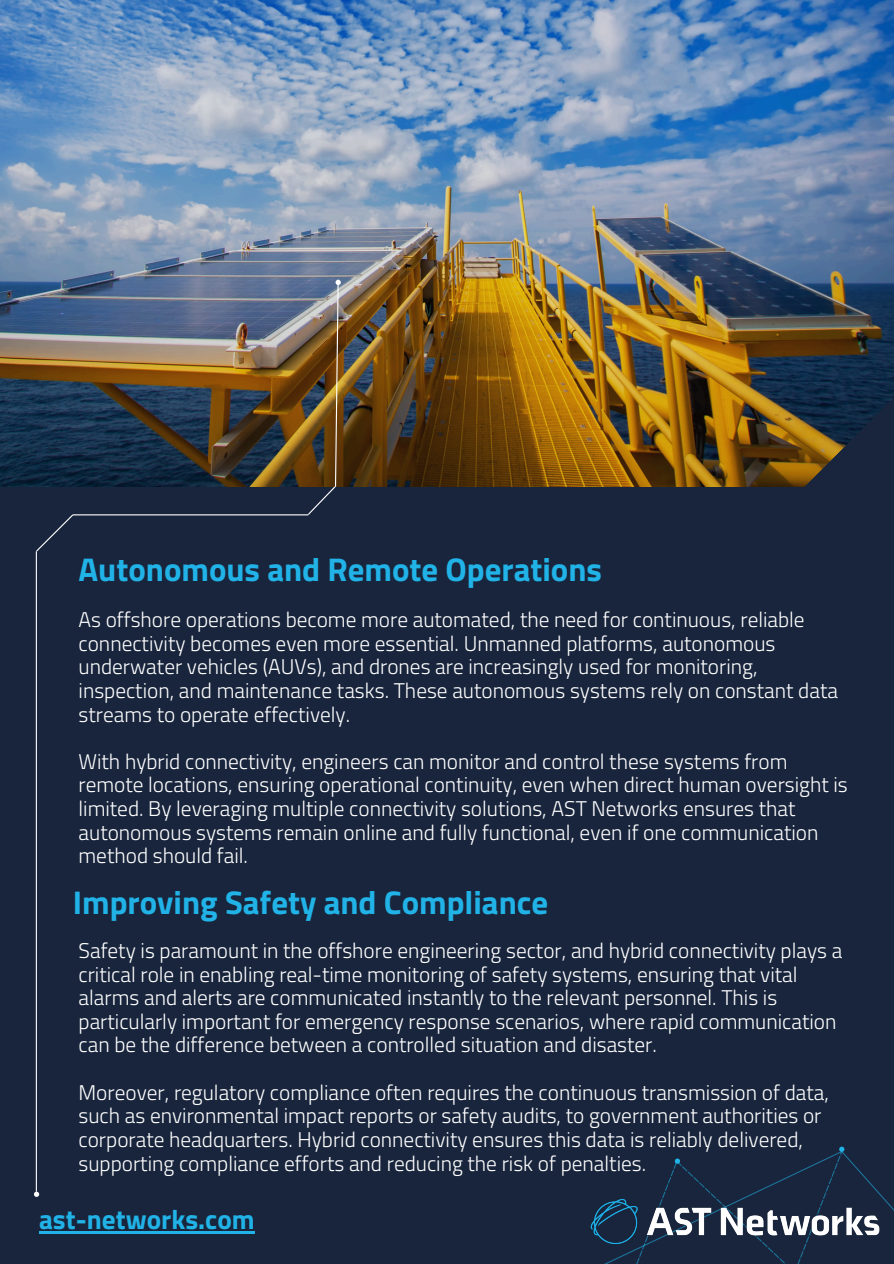
<style>
.page{position:relative;width:894px;height:1264px;background:#fff}
.page>*{position:absolute;margin:0;border:0;box-sizing:border-box;transform-origin:0 0}
.t1{font:700 32.85px "Titillium Web";color:#21b3e7}
.t2{font:700 27.3px "Titillium Web";color:#21b3e7}
.t3{font:300 21.3px/23.7px "Titillium Web";color:#fff}
</style>
<div class="page">
<div style="left:0;top:0;width:893px;height:1263px;background:#18253c"></div>
<img style="left:0;top:0;width:893px;height:487px">
<hr style="left:36px;top:551px;width:1px;height:640px;background:#fff">
<svg style="left:35px;top:514px;width:39px;height:38px"></svg>
<hr style="left:73px;top:514px;width:235px;height:1px;background:#fff">
<svg style="left:34px;top:1191px;width:5px;height:5px"></svg>
<img style="left:306px;top:279px;width:35px;height:237px">
<hr style="left:39px;top:1231px;width:216px;height:2px;background:#21b3e7">
<svg style="left:606px;top:1146px;width:287px;height:117px"></svg>
<svg style="left:804px;top:200px;width:89px;height:287px"></svg>
<img style="left:590px;top:1198px;width:289px;height:46px">
<p class="t1" style="left:78px;top:544px;width:525px">Autonomous and Remote Operations</p>
<h1 class="t3" style="left:78px;top:607px;width:760px">As offshore operations become more automated, the need for continuous, reliable connectivity becomes even more essential. Unmanned platforms, autonomous underwater vehicles (AUVs), and drones are increasingly used for monitoring, inspection, and maintenance tasks. These autonomous systems rely on constant data streams to operate effectively.</h1>
<p class="t3" style="left:78px;top:749px;width:770px">With hybrid connectivity, engineers can monitor and control these systems from remote locations, ensuring operational continuity, even when direct human oversight is limited. By leveraging multiple connectivity solutions, AST Networks ensures that autonomous systems remain online and fully functional, even if one communication method should fail.</p>
<h1 class="t1" style="left:73px;top:877px;width:476px">Improving Safety and Compliance</h1>
<p class="t3" style="left:78px;top:938px;width:765px">Safety is paramount in the offshore engineering sector, and hybrid connectivity plays a critical role in enabling real-time monitoring of safety systems, ensuring that vital alarms and alerts are communicated instantly to the relevant personnel. This is particularly important for emergency response scenarios, where rapid communication can be the difference between a controlled situation and disaster.</p>
<p class="t3" style="left:78px;top:1079px;width:751px">Moreover, regulatory compliance often requires the continuous transmission of data, such as environmental impact reports or safety audits, to government authorities or corporate headquarters. Hybrid connectivity ensures this data is reliably delivered, supporting compliance efforts and reducing the risk of penalties.</p>
<p class="t2" style="left:39px;top:1198px;width:217px">ast-networks.com</p>
</div>
